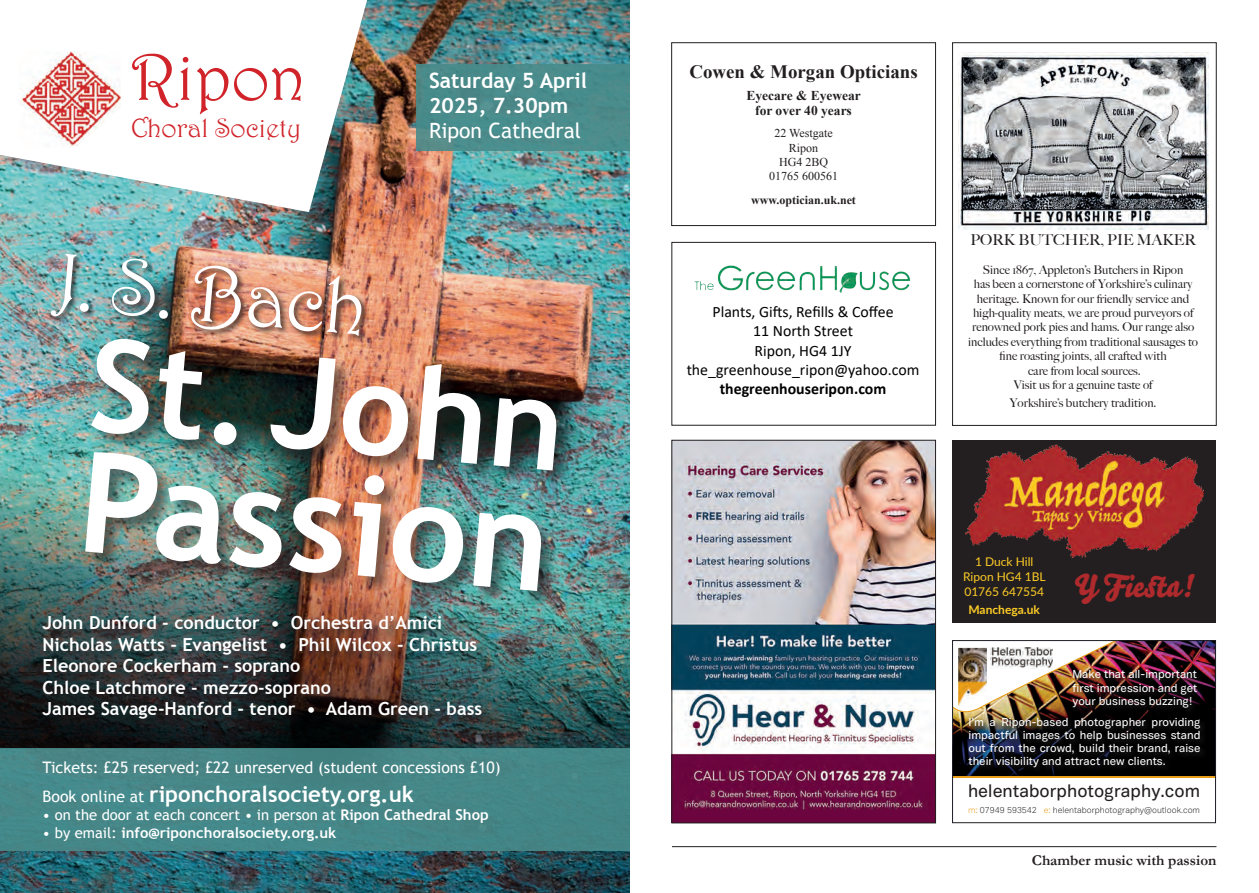
<style>
.page{position:relative;width:1259px;height:893px;background:#fff}
.page>*{position:absolute;margin:0;border:0;box-sizing:border-box;transform-origin:0 0}
.t1{font:700 139.5px "Trebuchet MS";color:#fff}
.t2{font:700 129px "Trebuchet MS";color:#fff}
.t3{font:80.55px "Harrington";color:#fff}
.t4{font:66.15px "Harrington";color:#d1232a}
.t5{font:31.95px "Bello Script Pro";color:#ae2a2d}
.t6{font:26.55px "Harrington";color:#d1232a}
.t7{font:700 22.2px "Trebuchet MS";color:#fff}
.t8{font:700 21.15px/25.3px "Trebuchet MS";color:#fff}
.t9{font:21.15px "Trebuchet MS";color:#fff}
.t10{font:700 18.9px "Times New Roman";color:#231f20}
.t11{font:700 18px/21.6px "Trebuchet MS";color:#fff}
.t12{font:500 17.55px "Vaud";color:#231f20}
.t13{font:15.9px/19.4px "Calibri";color:#000001;text-align:center}
.t14{font:15.9px "Trebuchet MS";color:#fff}
.t15{font:700 15.9px "Calibri";color:#000001}
.t16{font:700 15px "Garamond";color:#231f20}
.t17{font:500 15px "Big Caslon";color:#231f20}
.t18{font:14.85px "Trebuchet MS";color:#fff}
.t19{font:700 14.85px "Trebuchet MS";color:#fff}
.t20{font:700 13.5px/15px "Times New Roman";color:#231f20;text-align:center}
.t21{font:500 12px/14.4px "Big Caslon";color:#231f20;text-align:center}
.t22{font:12px/14.2px "Times New Roman";color:#231f20;text-align:center}
.t23{font:12px/15px "Lato";color:#fecc26;text-align:center}
.t24{font:700 12px "Times New Roman";color:#231f20}
.t25{font:700 12px "Lato";color:#fecc26}
.t26{font:500 11.4px/12.9px "Vaud";color:#fff;text-align:justify}
.t27{font:300 8.55px "Vaud";color:#231f20}
.s1{font-weight:400;font-size:15.9px}
.s2{font-weight:700}
.s3{font-weight:400}
.s4{color:#e89d16}
</style>
<div class="page">
<img style="left:673px;top:442px;width:260px;height:379px">
<div style="left:671px;top:440px;width:264px;height:383px;border:1px solid #231f20"></div>
<img style="left:694px;top:265px;width:217px;height:28px">
<div style="left:671px;top:43px;width:264px;height:183px;border:1px solid #231f20"></div>
<img style="left:954px;top:642px;width:260px;height:134px">
<img style="left:954px;top:642px;width:173px;height:74px">
<img style="left:958px;top:648px;width:29px;height:58px">
<img style="left:990px;top:647px;width:63px;height:21px">
<div style="left:967px;top:717px;width:240px;height:57px;background:#231f20;opacity:.95"></div>
<div style="left:1071px;top:668px;width:133px;height:47px;background:#231f20;opacity:.95"></div>
<hr style="left:952px;top:776px;width:264px;height:1px;background:#e89d16">
<div style="left:952px;top:640px;width:264px;height:183px;border:1px solid #1c1d23"></div>
<div style="left:952px;top:440px;width:263px;height:183px;background:#231f20"></div>
<img style="left:965px;top:444px;width:238px;height:113px">
<hr style="left:672px;top:846px;width:544px;height:1px;background:#231f20">
<img style="left:0;top:0;width:629px;height:893px">
<img style="left:0;top:470px;width:629px;height:278px">
<div style="left:50px;top:253px;width:320px;height:91px;background:#231f20;opacity:.8"></div>
<div style="left:86px;top:339px;width:488px;height:270px;background:#231f20;opacity:.55"></div>
<svg style="left:0;top:0;width:367px;height:212px"></svg>
<img style="left:19px;top:51px;width:102px;height:96px">
<div style="left:416px;top:64px;width:213px;height:87px;background:#488b8b"></div>
<div style="left:0;top:748px;width:629px;height:102px;background:#488b8b"></div>
<div style="left:42px;top:614px;width:453px;height:119px;background:#231f20;opacity:.75"></div>
<img style="left:958px;top:53px;width:250px;height:177px">
<div style="left:952px;top:43px;width:264px;height:383px;border:1px solid #231f20"></div>
<h3 class="t4" style="left:131px;top:37px;width:176px">Ripon</h3>
<h3 class="t6" style="left:131px;top:112px;width:172px">Choral Society</h3>
<h3 class="t8" style="left:429px;top:67px;width:160px">Saturday 5 April<br>2025, 7.30pm</h3>
<h3 class="t9" style="left:429px;top:118px;width:153px">Ripon Cathedral</h3>
<h3 class="t3" style="left:62px;top:232px;width:313px;rotate:5deg">J. S. Bach</h3>
<h2 class="t2" style="left:97px;top:304px;width:479px;rotate:5deg">St. John</h2>
<h1 class="t1" style="left:87px;top:414px;width:474px;rotate:5deg">Passion</h1>
<h3 class="t11" style="left:43px;top:612px;width:441px">John Dunford - conductor • Orchestra d’Amici Nicholas Watts - Evangelist • Phil Wilcox - Christus Eleonore Cockerham - soprano<br>Chloe Latchmore - mezzo-soprano<br>James Savage-Hanford - tenor • Adam Green - bass</h3>
<h3 class="t14" style="left:43px;top:758px;width:459px">Tickets: £25 reserved; £22 unreserved (student concessions £10)</h3>
<h3 class="t7" style="left:43px;top:781px;width:373px"><span class="s1">Book online at</span> riponchoralsociety.org.uk</h3>
<p class="t18" style="left:43px;top:806px;width:448px">• on the door at each concert • in person at <span class="s2">Ripon Cathedral Shop</span></p>
<p class="t19" style="left:43px;top:823px;width:295px"><span class="s3">• by email:</span> info@riponchoralsociety.org.uk</p>
<h3 class="t10" style="left:689px;top:58px;width:230px">Cowen &amp; Morgan Opticians</h3>
<p class="t20" style="left:746px;top:88px;width:116px">Eyecare &amp; Eyewear for over 40 years</p>
<p class="t22" style="left:769px;top:126px;width:70px">22 Westgate<br>Ripon<br>HG4 2BQ<br>01765 600561</p>
<p class="t24" style="left:751px;top:191px;width:106px">www.optician.uk.net</p>
<h3 class="t13" style="left:686px;top:302px;width:234px">Plants, Gi+s, Refills &amp; Coffee<br>11 North Street<br>Ripon, HG4 1JY the_greenhouse_ripon@yahoo.com</h3>
<h3 class="t15" style="left:720px;top:378px;width:168px">thegreenhouseripon.com</h3>
<p class="t17" style="left:970px;top:227px;width:227px">PORK BUTCHER, PIE MAKER</p>
<p class="t21" style="left:968px;top:262px;width:231px">Since 1867, Appleton’s Butchers in Ripon<br>has been a cornerstone of Yorkshire’s culinary heritage. Known for our friendly service and high-quality meats, we are proud purveyors of renowned pork pies and hams. Our range also includes everything from traditional sausages to fine roasting joints, all crafted with<br>care from local sources.<br>Visit us for a genuine taste of</p>
<p class="t21" style="left:1010px;top:395px;width:148px">Yorkshire’s butchery tradition.</p>
<p class="t23" style="left:963px;top:553px;width:84px">1 Duck Hill<br>Ripon HG4 1BL<br>01765 647554</p>
<p class="t25" style="left:968px;top:601px;width:73px">Manchega.uk</p>
<h3 class="t5" style="left:1073px;top:561px;width:124px">Y Fiesta!</h3>
<p class="t26" style="left:1072px;top:667px;width:126px;line-height:13.6px">Make that all-important first impression and get your business buzzing!</p>
<p class="t26" style="left:968px;top:716px;width:233px">I’m a Ripon-based photographer providing impactful images to help businesses stand out from the crowd, build their brand, raise their visibility and attract new clients.</p>
<h3 class="t12" style="left:968px;top:780px;width:233px">helentaborphotography.com</h3>
<p class="t27" style="left:968px;top:804px;width:233px"><span class="s4">m:</span> 07949 593542 <span class="s4">e:</span> helentaborphotography@outlook.com</p>
<p class="t16" style="left:1032px;top:851px;width:186px">Chamber music with passion</p>
</div>
